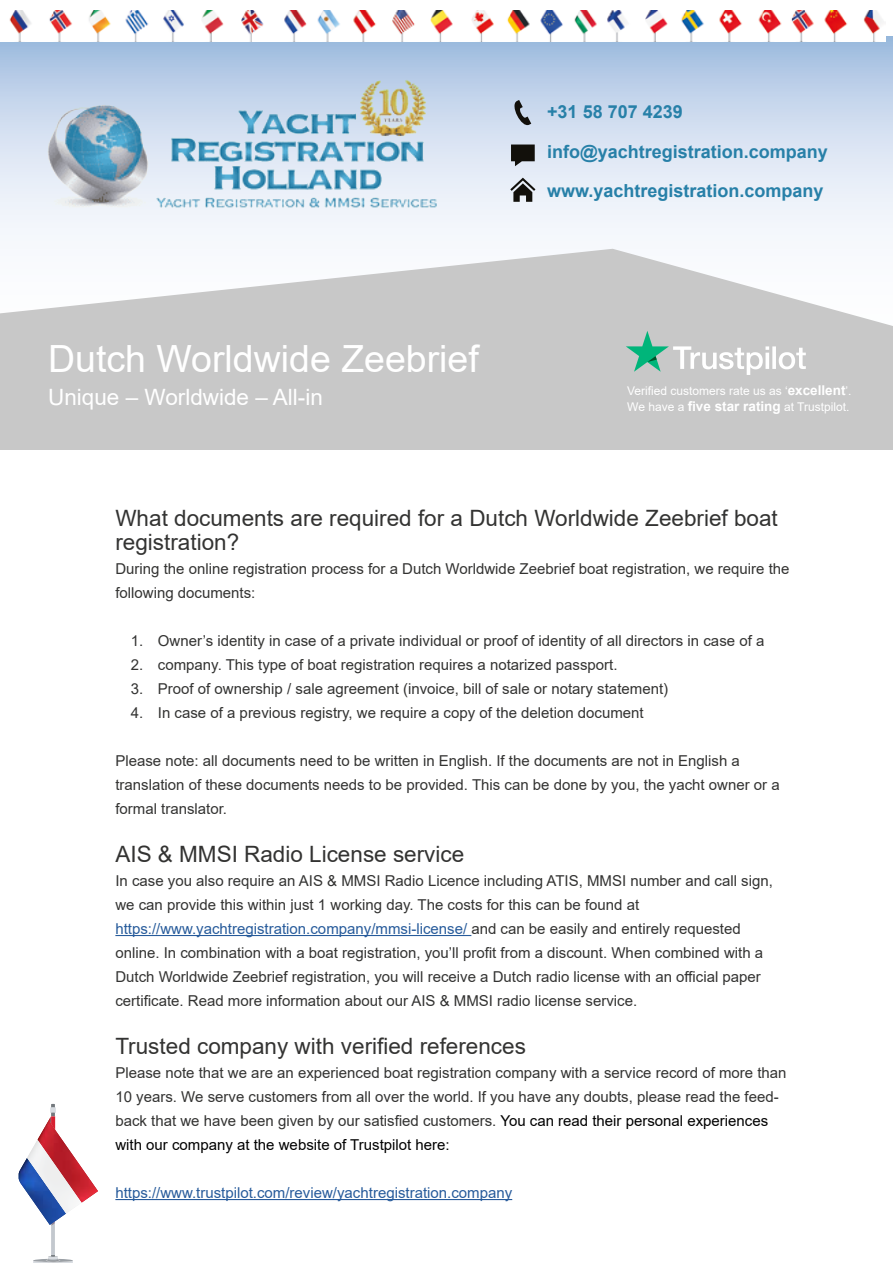
<style>
.page{position:relative;width:893px;height:1263px;background:#fff}
.page>*{position:absolute;margin:0;border:0;box-sizing:border-box;transform-origin:0 0}
.t1{font:37.5px "Arial";color:#fff}
.t2{font:22.5px/24px "Arial";color:#333332}
.t3{font:22.5px "Arial";color:#fff}
.t4{font:700 18px/39.2px "Arial";color:#2780a8}
.t5{font:15px/24px "Arial";color:#333332}
.t6{font:15px "Arial";color:#275b9b}
.t7{font:12px/16.2px "Arial";color:#fff}
.s1{font-weight:700;font-size:13.5px}
.s2{color:#275b9b}
.s3{color:#000}
</style>
<div class="page">
<svg style="left:0;top:37px;width:893px;height:212px"></svg>
<svg style="left:0;top:249px;width:892px;height:77px;fill:#c8c8c8"></svg>
<hr style="left:115px;top:935px;width:356px;height:1px;background:#275b9b">
<hr style="left:115px;top:1199px;width:397px;height:1px;background:#275b9b">
<img style="left:0;top:10px;width:885px;height:31px">
<div style="left:0;top:326px;width:893px;height:123px;background:#c8c8c8"></div>
<img style="left:39px;top:78px;width:410px;height:161px">
<svg style="left:510px;top:100px;width:21px;height:25px"></svg>
<svg style="left:511px;top:145px;width:24px;height:21px"></svg>
<svg style="left:510px;top:178px;width:25px;height:24px"></svg>
<svg style="left:626px;top:331px;width:180px;height:44px"></svg>
<svg style="left:33px;top:1104px;width:50px;height:159px"></svg>
<img style="left:19px;top:1158px;width:47px;height:67px">
<img style="left:27px;top:1139px;width:55px;height:74px">
<img style="left:38px;top:1117px;width:60px;height:85px">
<h1 class="t1" style="left:48px;top:333px;width:432px">Dutch Worldwide Zeebrief</h1>
<p class="t4" style="left:547px;top:93px;width:137px">+31 58 707 4239</p>
<p class="t4" style="left:547px;top:132px;width:282px">info@yachtregistration.company www.yachtregistration.company</p>
<h2 class="t3" style="left:48px;top:382px;width:276px">Unique – Worldwide – All-in</h2>
<p class="t7" style="left:627px;top:382px;width:226px">Verified customers rate us as ‘<span class="s1">excellent</span>’.<br>We have a <span class="s1">five star rating</span> at Trustpilot.</p>
<h2 class="t2" style="left:115px;top:506px;width:664px">What documents are required for a Dutch Worldwide Zeebrief boat registration?</h2>
<p class="t5" style="left:115px;top:556px;width:676px">During the online registration process for a Dutch Worldwide Zeebrief boat registration, we require the following documents:</p>
<p class="t5" style="left:131px;top:628px;width:635px">1. Owner’s identity in case of a private individual or proof of identity of all directors in case of a</p>
<p class="t5" style="left:131px;top:652px;width:488px">2. company. This type of boat registration requires a notarized passport.</p>
<p class="t5" style="left:131px;top:676px;width:539px">3. Proof of ownership / sale agreement (invoice, bill of sale or notary statement)</p>
<p class="t5" style="left:131px;top:700px;width:514px">4. In case of a previous registry, we require a copy of the deletion document</p>
<p class="t5" style="left:115px;top:748px;width:666px">Please note: all documents need to be written in English. If the documents are not in English a translation of these documents needs to be provided. This can be done by you, the yacht owner or a formal translator.</p>
<h2 class="t2" style="left:115px;top:842px;width:350px">AIS &amp; MMSI Radio License service</h2>
<p class="t5" style="left:115px;top:868px;width:659px">In case you also require an AIS &amp; MMSI Radio Licence including ATIS, MMSI number and call sign, we can provide this within just 1 working day. The costs for this can be found at <span class="s2">https://www.yachtregistration.company/mmsi-license/</span> and can be easily and entirely requested online. In combination with a boat registration, you’ll profit from a discount. When combined with a Dutch Worldwide Zeebrief registration, you will receive a Dutch radio license with an official paper certificate. Read more information about our AIS &amp; MMSI radio license service.</p>
<h2 class="t2" style="left:115px;top:1034px;width:412px">Trusted company with verified references</h2>
<p class="t5" style="left:115px;top:1060px;width:673px">Please note that we are an experienced boat registration company with a service record of more than 10 years. We serve customers from all over the world. If you have any doubts, please read the feed&shy;back that we have been given by our satisfied customers. <span class="s3">You can read their personal experiences with our company at the website of Trustpilot here:</span></p>
<p class="t6" style="left:115px;top:1182px;width:398px">https://www.trustpilot.com/review/yachtregistration.company</p>
</div>
